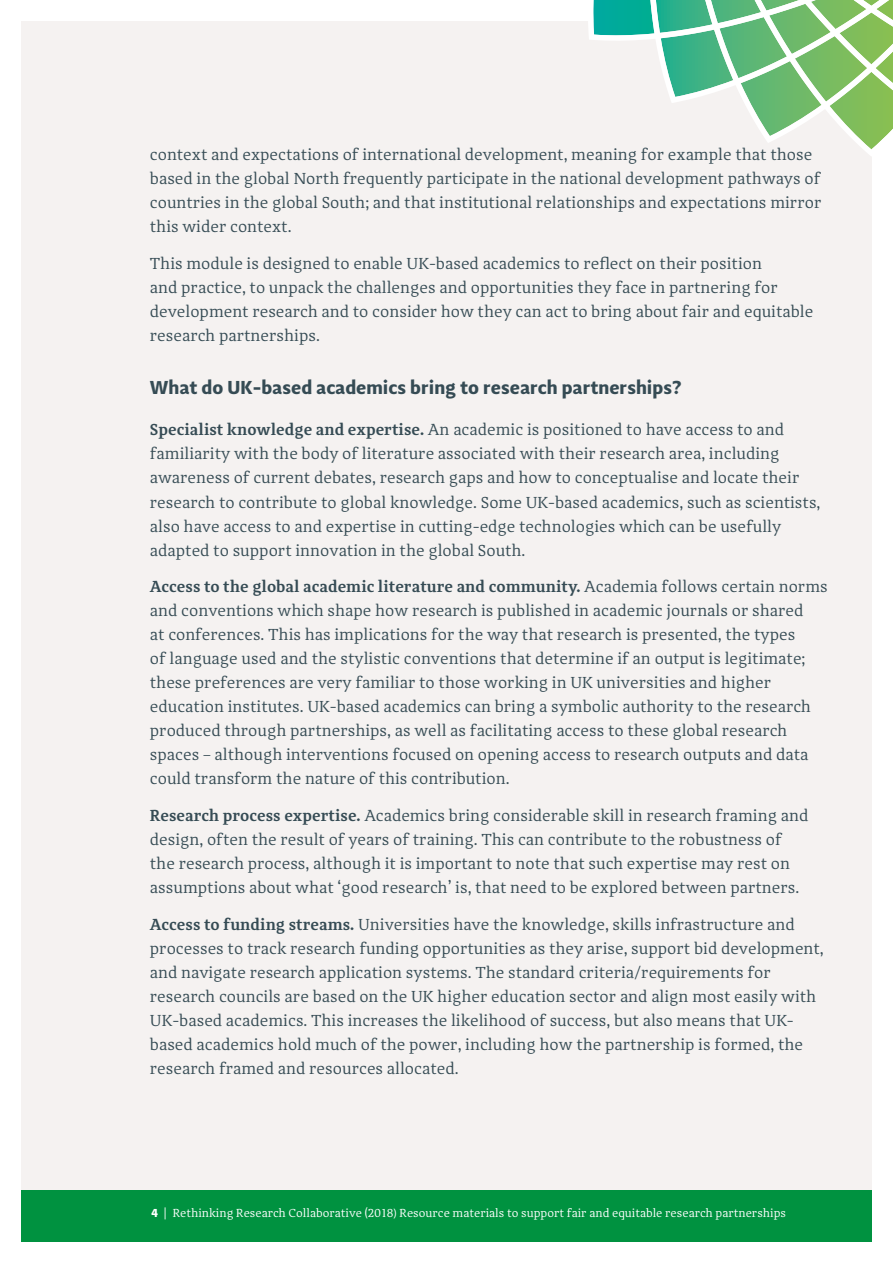
<style>
.page{position:relative;width:893px;height:1263px;background:#fff}
.page>*{position:absolute;margin:0;border:0;box-sizing:border-box;transform-origin:0 0}
.t1{font:700 19.5px "Adagio Sans";color:#354b54}
.t2{font:16.5px/24px "Adagio Serif";color:#354b54}
.t3{font:12px "Adagio Serif";color:#fff}
.s1{font-weight:600}
.s2{font-family:"Adagio Sans";font-weight:700}
.s3{font-family:"Myriad Pro"}
</style>
<div class="page">
<div style="left:21px;top:21px;width:851px;height:1221px;background:#f5f2f1"></div>
<div style="left:21px;top:1191px;width:851px;height:51px;background:#009240"></div>
<svg style="left:588px;top:0;width:305px;height:156px"></svg>
<p class="t2" style="left:150px;top:143px;width:673px">context and expectations of international development, meaning for example that those based in the global North frequently participate in the national development pathways of countries in the global South; and that institutional relationships and expectations mirror this wider context.</p>
<p class="t2" style="left:150px;top:251px;width:665px">This module is designed to enable UK-based academics to reflect on their position<br>and practice, to unpack the challenges and opportunities they face in partnering for development research and to consider how they can act to bring about fair and equitable research partnerships.</p>
<p class="t1" style="left:150px;top:375px;width:533px">What do UK-based academics bring to research partnerships?</p>
<p class="t2" style="left:150px;top:418px;width:672px"><span class="s1">Specialist knowledge and expertise.</span> An academic is positioned to have access to and familiarity with the body of literature associated with their research area, including awareness of current debates, research gaps and how to conceptualise and locate their research to contribute to global knowledge. Some UK-based academics, such as scientists, also have access to and expertise in cutting-edge technologies which can be usefully adapted to support innovation in the global South.</p>
<p class="t2" style="left:150px;top:575px;width:679px"><span class="s1">Access to the global academic literature and community.</span> Academia follows certain norms and conventions which shape how research is published in academic journals or shared<br>at conferences. This has implications for the way that research is presented, the types<br>of language used and the stylistic conventions that determine if an output is legitimate; these preferences are very familiar to those working in UK universities and higher education institutes. UK-based academics can bring a symbolic authority to the research produced through partnerships, as well as facilitating access to these global research spaces – although interventions focused on opening access to research outputs and data could transform the nature of this contribution.</p>
<p class="t2" style="left:150px;top:804px;width:660px"><span class="s1">Research process expertise.</span> Academics bring considerable skill in research framing and design, often the result of years of training. This can contribute to the robustness of the research process, although it is important to note that such expertise may rest on assumptions about what ‘good research’ is, that need to be explored between partners.</p>
<p class="t2" style="left:150px;top:912px;width:675px"><span class="s1">Access to funding streams.</span> Universities have the knowledge, skills infrastructure and processes to track research funding opportunities as they arise, support bid development, and navigate research application systems. The standard criteria/requirements for research councils are based on the UK higher education sector and align most easily with UK-based academics. This increases the likelihood of success, but also means that UK&shy;based academics hold much of the power, including how the partnership is formed, the research framed and resources allocated.</p>
<p class="t3" style="left:151px;top:1206px;width:636px"><span class="s2">4</span> | Rethinking Research Collaborative (2018<span class="s3">)</span> Resource materials to support fair and equitable research partnerships</p>
</div>
